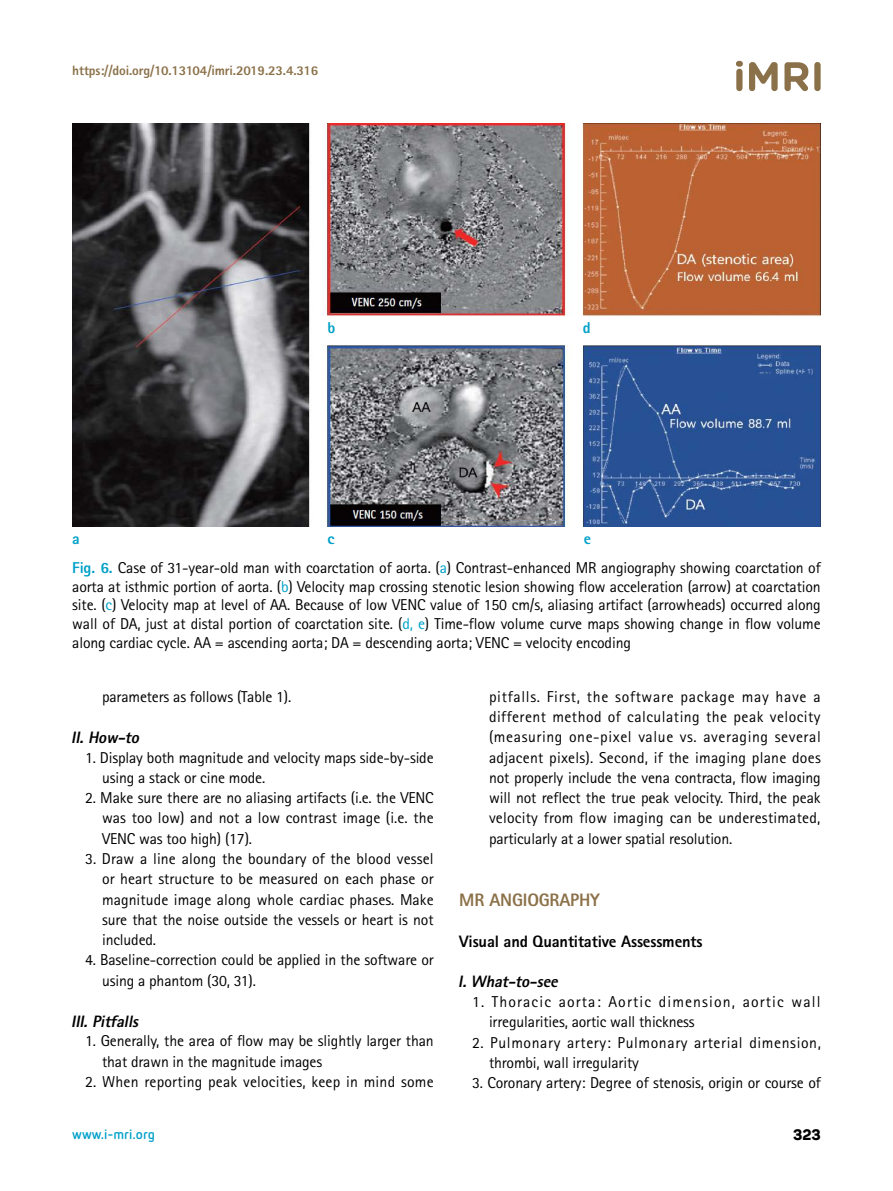
<style>
.page{position:relative;width:893px;height:1191px;background:#fff}
.page>*{position:absolute;margin:0;border:0;box-sizing:border-box;transform-origin:0 0}
.t1{font:800 18px "Rotis Sans Serif Std";letter-spacing:-.01em;color:#8b7149}
.t2{font:italic 800 16.5px "Rotis Sans Serif Std";color:#000}
.t3{font:800 16.5px "Rotis Sans Serif Std";letter-spacing:-.01em;color:#000}
.t4{font:15.75px/20.2px "Rotis Sans Serif Std";letter-spacing:-.01em;color:#000}
.t5{font:15.75px/20.2px "Rotis Sans Serif Std";letter-spacing:.07em;color:#000}
.t6{font:15.75px/20.2px "Rotis Sans Serif Std";letter-spacing:.04em;color:#000}
.t7{font:15.75px "Rotis Sans Serif Std";letter-spacing:.01em;color:#000}
.t8{font:800 15.75px "Rotis Sans Serif Std";color:#00a0c8}
.t9{font:800 15px "Panton";color:#000}
.t10{font:800 13.5px "Rotis Sans Serif Std";letter-spacing:-.01em;color:#8b7149}
.t11{font:700 13.5px "Netto Pro";color:#00a0c8}
.s1{font-weight:800;color:#00a0c8}
.s2{color:#00a0c8}
</style>
<div class="page">
<svg style="left:736px;top:61px;width:7px;height:30px"></svg>
<svg style="left:749px;top:62px;width:29px;height:29px"></svg>
<svg style="left:784px;top:62px;width:24px;height:29px"></svg>
<svg style="left:814px;top:62px;width:7px;height:29px"></svg>
<img style="left:72px;top:123px;width:749px;height:403px">
<p class="t10" style="left:72px;top:62px;width:247px">https://doi.org/10.13104/imri.2019.23.4.316</p>
<p class="t8" style="left:327px;top:317px;width:9px">b</p>
<p class="t8" style="left:583px;top:317px;width:9px">d</p>
<p class="t8" style="left:327px;top:528px;width:8px">c</p>
<p class="t8" style="left:584px;top:528px;width:9px">e</p>
<p class="t4" style="left:72px;top:524px;width:750px;line-height:29px"><span class="s1">a<br>Fig. 6.</span> Case of 31-year-old man with coarctation of aorta. (<span class="s2">a</span>) Contrast-enhanced MR angiography showing coarctation of</p>
<p class="t4" style="left:72px;top:577px;width:750px;line-height:18.8px;text-align:justify">aorta at isthmic portion of aorta. (<span class="s2">b</span>) Velocity map crossing stenotic lesion showing flow acceleration (arrow) at coarctation site. (<span class="s2">c</span>) Velocity map at level of AA. Because of low VENC value of 150 cm/s, aliasing artifact (arrowheads) occurred along wall of DA, just at distal portion of coarctation site. (<span class="s2">d, e</span>) Time-flow volume curve maps showing change in flow volume along cardiac cycle. AA = ascending aorta; DA = descending aorta; VENC = velocity encoding</p>
<p class="t4" style="left:102px;top:686px;width:191px">parameters as follows (Table 1).</p>
<p class="t2" style="left:71px;top:727px;width:73px">II.How-to</p>
<p class="t4" style="left:102px;top:747px;width:333px;text-indent:-17px">1. Display both magnitude and velocity maps side-by-side using a stack or cine mode.</p>
<p class="t4" style="left:102px;top:787px;width:333px;text-align:justify;text-indent:-17px">2. Make sure there are no aliasing artifacts (i.e. the VENC was too low) and not a low contrast image (i.e. the VENC was too high) (17).</p>
<p class="t4" style="left:102px;top:848px;width:333px;text-align:justify;text-indent:-17px">3. Draw a line along the boundary of the blood vessel or heart structure to be measured on each phase or magnitude image along whole cardiac phases. Make sure that the noise outside the vessels or heart is not included.</p>
<p class="t4" style="left:102px;top:949px;width:333px;text-indent:-17px">4. Baseline-correction could be applied in the software or using a phantom (30, 31).</p>
<p class="t2" style="left:71px;top:1010px;width:72px">III.Pitfalls</p>
<p class="t4" style="left:102px;top:1030px;width:333px;text-indent:-17px">1. Generally, the area of flow may be slightly larger than that drawn in the magnitude images</p>
<p class="t7" style="left:85px;top:1072px;width:350px">2. When reporting peak velocities, keep in mind some</p>
<p class="t4" style="left:489px;top:686px;width:333px;text-align:justify">pitfalls. First, the software package may have a different method of calculating the peak velocity (measuring one-pixel value vs. averaging several adjacent pixels). Second, if the imaging plane does not properly include the vena contracta, flow imaging will not reflect the true peak velocity. Third, the peak velocity from flow imaging can be underestimated, particularly at a lower spatial resolution.</p>
<p class="t1" style="left:459px;top:888px;width:142px">MR ANGIOGRAPHY</p>
<p class="t3" style="left:459px;top:931px;width:245px">Visual and Quantitative Assessments</p>
<p class="t2" style="left:458px;top:971px;width:105px">I.What-to-see</p>
<p class="t5" style="left:489px;top:991px;width:333px;text-indent:-17px">1. Thoracic aorta: Aortic dimension, aortic wall irregularities, aortic wall thickness</p>
<p class="t6" style="left:489px;top:1032px;width:333px;text-indent:-17px">2. Pulmonary artery: Pulmonary arterial dimension, thrombi, wall irregularity</p>
<p class="t4" style="left:472px;top:1072px;width:350px">3. Coronary artery: Degree of stenosis, origin or course of</p>
<p class="t11" style="left:72px;top:1124px;width:84px">www.i-mri.org</p>
<p class="t9" style="left:793px;top:1125px;width:29px">323</p>
</div>
